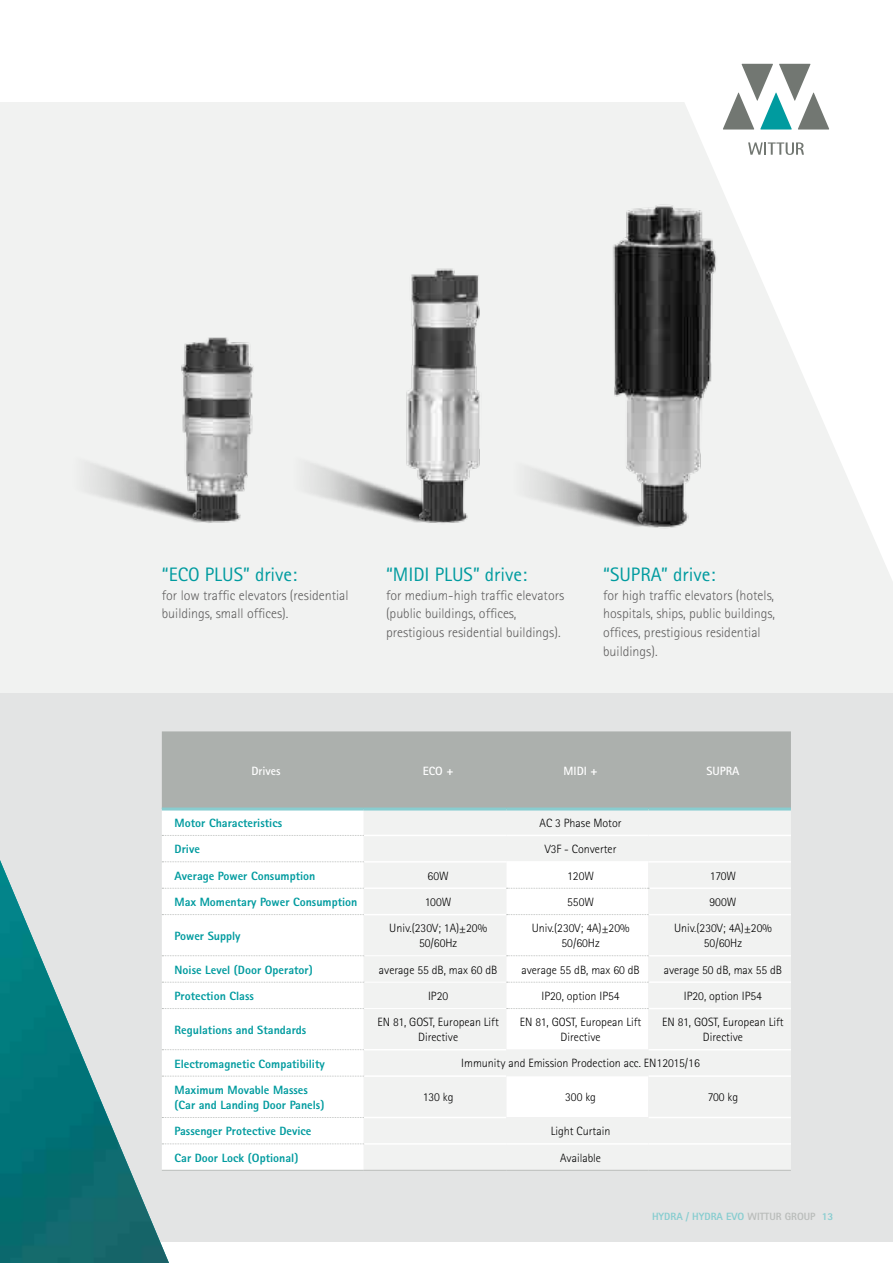
<style>
.page{position:relative;width:893px;height:1263px;background:#fff}
.page>*{position:absolute;margin:0;border:0;box-sizing:border-box;transform-origin:0 0}
.t1{font:19.5px "Rotis Sans Serif";color:#009b9f}
.t2{font:300 13.95px/18.8px "Rotis Sans Serif";color:#5f5e5e}
.Didascalia{font:300 12px/15px "Rotis Sans Serif";color:#000;text-align:center}
.Didascalia-2{font:800 12px "Rotis Sans Serif";color:#009b9f}
.Didascalia-3{font:700 12px "Rotis Sans Serif";color:#fff}
.t3{font:800 10.5px "Rotis Sans Serif";color:#88cdd0}
.s1{color:#babdbb}
</style>
<div class="page">
<div style="left:0;top:102px;width:893px;height:1140px;background:#f1f2f1"></div>
<div style="left:0;top:693px;width:893px;height:549px;background:#e3e4e4"></div>
<img style="left:0;top:860px;width:169px;height:403px">
<svg style="left:685px;top:63px;width:208px;height:517px;fill:#fff"></svg>
<svg style="left:89px;top:464px;width:41px;height:41px"></svg>
<svg style="left:309px;top:464px;width:74px;height:50px"></svg>
<svg style="left:529px;top:468px;width:46px;height:43px"></svg>
<img style="left:130px;top:337px;width:124px;height:186px">
<img style="left:383px;top:268px;width:97px;height:255px">
<img style="left:575px;top:175px;width:175px;height:371px">
<div style="left:162px;top:731px;width:629px;height:76px;background:#acb0ad"></div>
<div style="left:162px;top:862px;width:202px;height:308px;background:#fff"></div>
<svg style="left:364px;top:862px;width:427px;height:307px;fill:#f1f2f1"></svg>
<hr style="left:162px;top:807px;width:202px;height:3px;background:#88cdd0">
<svg style="left:162px;top:809px;width:629px;height:53px"></svg>
<svg style="left:162px;top:888px;width:202px;height:1px"></svg>
<svg style="left:162px;top:914px;width:202px;height:1px"></svg>
<svg style="left:507px;top:914px;width:142px;height:1px"></svg>
<svg style="left:162px;top:955px;width:202px;height:1px"></svg>
<svg style="left:507px;top:955px;width:142px;height:1px"></svg>
<svg style="left:162px;top:982px;width:202px;height:1px"></svg>
<svg style="left:507px;top:982px;width:142px;height:1px"></svg>
<svg style="left:162px;top:1008px;width:202px;height:1px"></svg>
<svg style="left:507px;top:1008px;width:142px;height:1px"></svg>
<svg style="left:162px;top:1049px;width:202px;height:1px"></svg>
<svg style="left:162px;top:1076px;width:202px;height:1px"></svg>
<svg style="left:162px;top:1117px;width:202px;height:1px"></svg>
<svg style="left:162px;top:1143px;width:202px;height:1px"></svg>
<hr style="left:162px;top:1170px;width:202px;height:1px;background:#babdbb">
<hr style="left:364px;top:807px;width:142px;height:3px;background:#88cdd0">
<hr style="left:506px;top:807px;width:143px;height:3px;background:#88cdd0">
<hr style="left:649px;top:807px;width:142px;height:3px;background:#88cdd0">
<hr style="left:364px;top:955px;width:142px;height:1px;background:#fff">
<hr style="left:364px;top:982px;width:142px;height:1px;background:#fff">
<hr style="left:364px;top:1008px;width:142px;height:1px;background:#fff">
<hr style="left:364px;top:914px;width:142px;height:1px;background:#fff">
<hr style="left:649px;top:914px;width:142px;height:1px;background:#fff">
<hr style="left:649px;top:955px;width:142px;height:1px;background:#fff">
<hr style="left:649px;top:981px;width:142px;height:2px;background:#fff">
<hr style="left:649px;top:1008px;width:142px;height:1px;background:#fff">
<hr style="left:364px;top:835px;width:142px;height:1px;background:#fff">
<hr style="left:506px;top:835px;width:143px;height:1px;background:#fff">
<hr style="left:649px;top:835px;width:142px;height:1px;background:#fff">
<hr style="left:364px;top:861px;width:142px;height:1px;background:#fff">
<hr style="left:506px;top:861px;width:143px;height:1px;background:#fff">
<hr style="left:649px;top:861px;width:142px;height:1px;background:#fff">
<hr style="left:364px;top:887px;width:142px;height:2px;background:#fff">
<hr style="left:649px;top:887px;width:142px;height:2px;background:#fff">
<svg style="left:507px;top:888px;width:142px;height:1px"></svg>
<hr style="left:364px;top:1049px;width:142px;height:1px;background:#fff">
<hr style="left:649px;top:1049px;width:142px;height:1px;background:#fff">
<hr style="left:364px;top:1075px;width:142px;height:2px;background:#fff">
<hr style="left:649px;top:1075px;width:142px;height:2px;background:#fff">
<hr style="left:364px;top:1117px;width:142px;height:1px;background:#fff">
<hr style="left:649px;top:1117px;width:142px;height:1px;background:#fff">
<hr style="left:364px;top:1143px;width:142px;height:2px;background:#fff">
<hr style="left:506px;top:1143px;width:143px;height:2px;background:#fff">
<hr style="left:649px;top:1143px;width:142px;height:2px;background:#fff">
<hr style="left:364px;top:1170px;width:142px;height:1px;background:#babdbb">
<hr style="left:506px;top:1170px;width:143px;height:1px;background:#babdbb">
<hr style="left:649px;top:1170px;width:142px;height:1px;background:#babdbb">
<svg style="left:723px;top:64px;width:106px;height:66px"></svg>
<svg style="left:748px;top:142px;width:56px;height:13px"></svg>
<p class="t1" style="left:162px;top:563px;width:137px">“ECO PLUS” drive:</p>
<p class="t2" style="left:162px;top:586px;width:188px">for low traffic elevators (residential buildings, small offices).</p>
<p class="t1" style="left:386px;top:563px;width:143px">“MIDI PLUS” drive:</p>
<p class="t2" style="left:386px;top:586px;width:180px">for medium-high traffic elevators (public buildings, offices, prestigious residential buildings).</p>
<p class="t1" style="left:603px;top:563px;width:114px">“SUPRA” drive:</p>
<p class="t2" style="left:603px;top:586px;width:173px">for high traffic elevators (hotels, hospitals, ships, public buildings, offices, prestigious residential buildings).</p>
<p class="Didascalia-3" style="left:251px;top:763px;width:31px">Drives</p>
<p class="Didascalia-3" style="left:423px;top:763px;width:32px">ECO +</p>
<p class="Didascalia-3" style="left:564px;top:763px;width:35px">MIDI +</p>
<p class="Didascalia-3" style="left:706px;top:763px;width:35px">SUPRA</p>
<p class="Didascalia-2" style="left:175px;top:815px;width:109px">Motor Characteristics</p>
<p class="Didascalia" style="left:540px;top:815px;width:83px">AC 3 Phase Motor</p>
<p class="Didascalia-2" style="left:175px;top:842px;width:27px">Drive</p>
<p class="Didascalia" style="left:545px;top:842px;width:73px">V3F - Converter</p>
<p class="Didascalia-2" style="left:175px;top:868px;width:142px">Average Power Consumption</p>
<p class="Didascalia" style="left:428px;top:868px;width:23px">60W</p>
<p class="Didascalia" style="left:567px;top:868px;width:28px">120W</p>
<p class="Didascalia" style="left:710px;top:868px;width:28px">170W</p>
<p class="Didascalia-2" style="left:175px;top:894px;width:184px">Max Momentary Power Consumption</p>
<p class="Didascalia" style="left:425px;top:894px;width:28px">100W</p>
<p class="Didascalia" style="left:567px;top:894px;width:28px">550W</p>
<p class="Didascalia" style="left:709px;top:894px;width:28px">900W</p>
<p class="Didascalia-2" style="left:175px;top:928px;width:68px">Power Supply</p>
<p class="Didascalia" style="left:389px;top:921px;width:99px">Univ.(230V; 1A)±20%<br>50/60Hz</p>
<p class="Didascalia" style="left:532px;top:921px;width:99px">Univ.(230V; 4A)±20%<br>50/60Hz</p>
<p class="Didascalia" style="left:674px;top:921px;width:99px">Univ.(230V; 4A)±20%<br>50/60Hz</p>
<p class="Didascalia-2" style="left:175px;top:962px;width:140px">Noise Level (Door Operator)</p>
<p class="Didascalia" style="left:379px;top:962px;width:120px">average 55 dB, max 60 dB</p>
<p class="Didascalia" style="left:521px;top:962px;width:120px">average 55 dB, max 60 dB</p>
<p class="Didascalia" style="left:664px;top:962px;width:120px">average 50 dB, max 55 dB</p>
<p class="Didascalia-2" style="left:175px;top:988px;width:81px">Protection Class</p>
<p class="Didascalia" style="left:428px;top:988px;width:22px">IP20</p>
<p class="Didascalia" style="left:541px;top:988px;width:80px">IP20, option IP54</p>
<p class="Didascalia" style="left:684px;top:988px;width:80px">IP20, option IP54</p>
<p class="Didascalia-2" style="left:175px;top:1022px;width:133px">Regulations and Standards</p>
<p class="Didascalia" style="left:378px;top:1015px;width:123px">EN 81, GOST, European Lift<br>Directive</p>
<p class="Didascalia" style="left:520px;top:1015px;width:123px">EN 81, GOST, European Lift<br>Directive</p>
<p class="Didascalia" style="left:662px;top:1015px;width:123px">EN 81, GOST, European Lift<br>Directive</p>
<p class="Didascalia-2" style="left:175px;top:1056px;width:152px">Electromagnetic Compatibility</p>
<p class="Didascalia" style="left:461px;top:1056px;width:240px">Immunity and Emission Prodection acc. EN12015/16</p>
<p class="Didascalia-2" style="left:175px;top:1082px;width:135px">Maximum Movable Masses</p>
<p class="Didascalia-2" style="left:175px;top:1097px;width:151px">(Car and Landing Door Panels)</p>
<p class="Didascalia" style="left:423px;top:1090px;width:32px">130 kg</p>
<p class="Didascalia" style="left:565px;top:1090px;width:32px">300 kg</p>
<p class="Didascalia" style="left:708px;top:1090px;width:32px">700 kg</p>
<p class="Didascalia-2" style="left:175px;top:1124px;width:138px">Passenger Protective Device</p>
<p class="Didascalia" style="left:551px;top:1124px;width:61px">Light Curtain</p>
<p class="Didascalia-2" style="left:175px;top:1150px;width:125px">Car Door Lock (Optional)</p>
<p class="Didascalia" style="left:560px;top:1150px;width:42px">Available</p>
<p class="t3" style="left:652px;top:1210px;width:183px">HYDRA / HYDRA EVO <span class="s1">WITTUR GROUP</span> 13</p>
</div>
